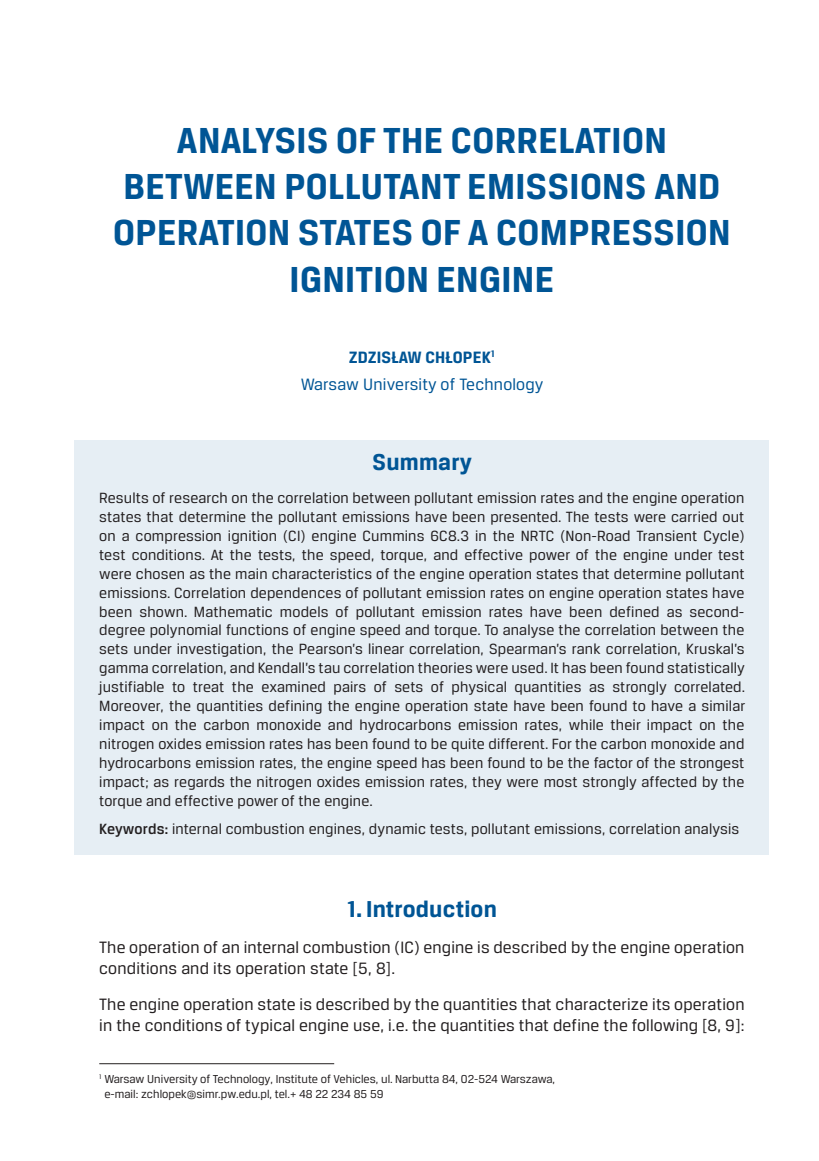
<style>
.page{position:relative;width:819px;height:1161px;background:#fff}
.page>*{position:absolute;margin:0;border:0;box-sizing:border-box;transform-origin:0 0}
.t1{font:700 38.5px/46.2px "Breuer Text";letter-spacing:.01em;color:#005595;text-align:center}
.rozdzial_maly_ang{font:700 24.5px "Breuer Text";letter-spacing:.01em;color:#005595}
.podstawowy_ang{font:17.5px/21px "Breuer Text";letter-spacing:.01em;color:#231f20}
.podst_ang{font:17.5px "Breuer Text";letter-spacing:.01em;color:#005595}
.podst_ang-2{font:700 17.5px "Breuer Text";letter-spacing:.01em;color:#005595}
.streszcz_pol{font:15.75px/18.9px "Breuer Text";letter-spacing:.01em;color:#231f20;text-align:justify}
.przypisy{font:12.25px/14.7px "Breuer Text";color:#231f20}
.s1{font-weight:500}
</style>
<div class="page">
<div style="left:74px;top:440px;width:695px;height:414px;background:#e6eef4"></div>
<hr style="left:99px;top:1063px;width:235px;height:1px;background:#231f20">
<p class="t1" style="left:113px;top:117px;width:618px">ANALYSIS OF THE CORRELATION<br>BETWEEN POLLUTANT EMISSIONS AND<br>OPERATION STATES OF A COMPRESSION<br>IGNITION ENGINE</p>
<p class="podst_ang-2" style="left:349px;top:348px;width:147px">ZDZISŁAW CHŁOPEK<sup>1</sup></p>
<p class="podst_ang" style="left:301px;top:375px;width:244px">Warsaw University of Technology</p>
<p class="rozdzial_maly_ang" style="left:372px;top:449px;width:101px">Summary</p>
<p class="streszcz_pol" style="left:99px;top:488px;width:647px">Results of research on the correlation between pollutant emission rates and the engine operation states that determine the pollutant emissions have been presented. The tests were carried out on a compression ignition (CI) engine Cummins 6C8.3 in the NRTC (Non-Road Transient Cycle) test conditions. At the tests, the speed, torque, and effective power of the engine under test were chosen as the main characteristics of the engine operation states that determine pollutant emissions. Correlation dependences of pollutant emission rates on engine operation states have been shown. Mathematic models of pollutant emission rates have been defined as second&shy;degree polynomial functions of engine speed and torque. To analyse the correlation between the sets under investigation, the Pearson’s linear correlation, Spearman’s rank correlation, Kruskal’s gamma correlation, and Kendall’s tau correlation theories were used. It has been found statistically justifiable to treat the examined pairs of sets of physical quantities as strongly correlated.<br>Moreover, the quantities defining the engine operation state have been found to have a similar impact on the carbon monoxide and hydrocarbons emission rates, while their impact on the nitrogen oxides emission rates has been found to be quite different. For the carbon monoxide and hydrocarbons emission rates, the engine speed has been found to be the factor of the strongest impact; as regards the nitrogen oxides emission rates, they were most strongly affected by the torque and effective power of the engine.</p>
<p class="streszcz_pol" style="left:99px;top:819px;width:641px"><span class="s1">Keywords:</span> internal combustion engines, dynamic tests, pollutant emissions, correlation analysis</p>
<p class="rozdzial_maly_ang" style="left:347px;top:896px;width:152px">1. Introduction</p>
<p class="podstawowy_ang" style="left:99px;top:937px;width:646px">The operation of an internal combustion (IC) engine is described by the engine operation conditions and its operation state [5, 8].</p>
<p class="podstawowy_ang" style="left:99px;top:994px;width:646px">The engine operation state is described by the quantities that characterize its operation in the conditions of typical engine use, i.e. the quantities that define the following [8, 9]:</p>
<p class="przypisy" style="left:104px;top:1071px;width:452px;text-indent:-5px"><sup>1</sup> Warsaw University of Technology, Institute of Vehicles, ul. Narbutta 84, 02-524 Warszawa, e-mail: zchlopek@simr.pw.edu.pl, tel.+ 48 22 234 85 59</p>
</div>
